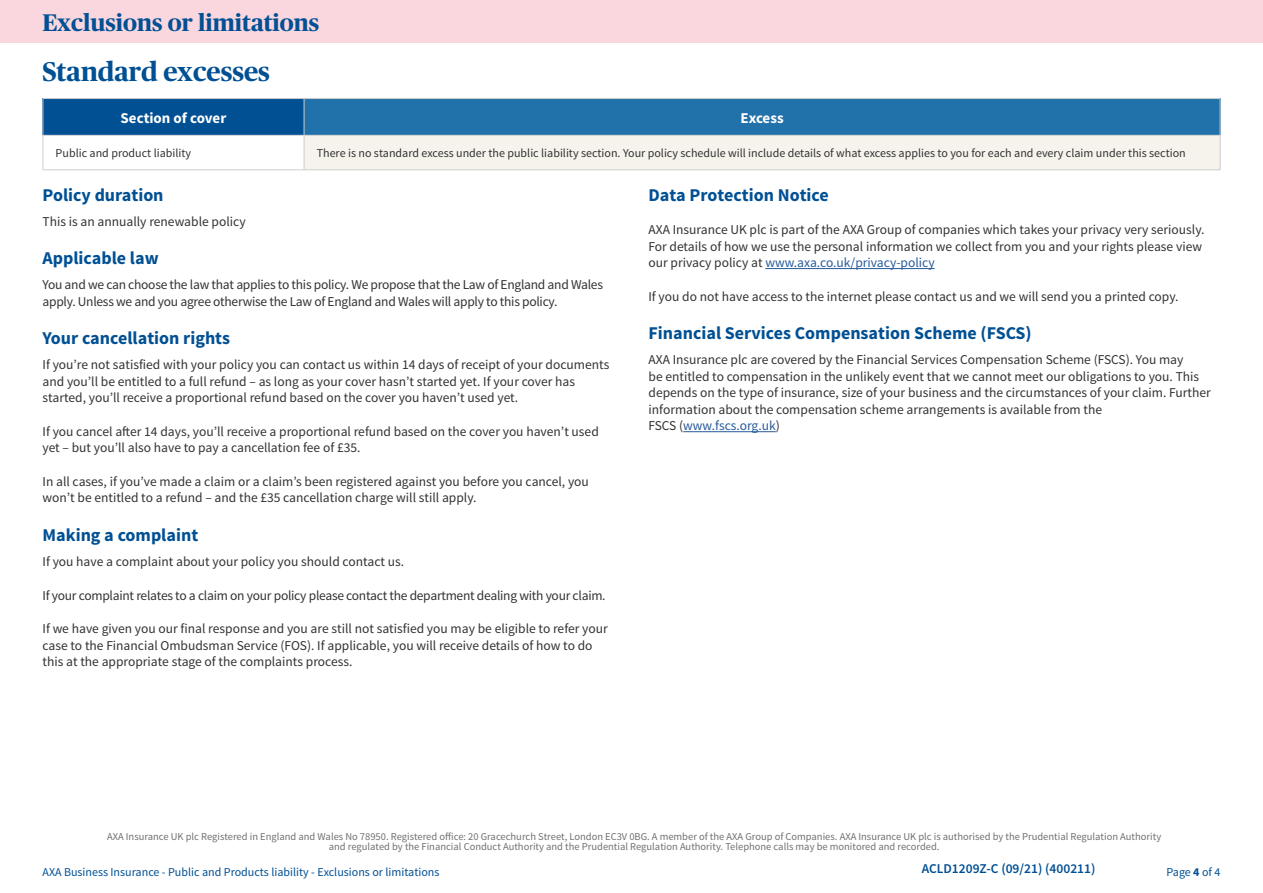
<style>
.page{position:relative;width:1263px;height:893px;background:#fff}
.page>*{position:absolute;margin:0;border:0;box-sizing:border-box;transform-origin:0 0}
.t1{font:700 27px "Publico Headline";color:#015094}
.t2{font:700 24px "Publico Headline";color:#015094}
.t3{font:700 18px "Source Sans Pro";color:#015094}
.t4{font:700 15px "Source Sans Pro";color:#fff}
.t5{font:13.5px/16.5px "Source Sans Pro";color:#333232}
.t6{font:13.5px/16.5px "Source Sans Pro";letter-spacing:-.02em;color:#333232}
.t7{font:600 13.5px "Source Sans Pro";color:#004f94}
.t8{font:12px "Source Sans Pro";color:#333232}
.t9{font:12px "Source Sans Pro";color:#015094}
.t10{font:10.5px/10.5px "Source Sans Pro";color:#333232;text-align:center}
.s1{color:#265a9b}
.s2{font-weight:700}
</style>
<div class="page">
<div style="left:0;top:0;width:1263px;height:43px;background:#fad6de"></div>
<hr style="left:765px;top:268px;width:170px;height:1px;background:#265a9b">
<hr style="left:683px;top:431px;width:93px;height:1px;background:#265a9b">
<div style="left:43px;top:99px;width:261px;height:36px;background:#015094"></div>
<div style="left:304px;top:99px;width:916px;height:36px;background:#2171aa"></div>
<div style="left:304px;top:135px;width:916px;height:35px;background:#f6f3ed"></div>
<hr style="left:43px;top:98px;width:261px;height:1px;background:#cfcecf">
<hr style="left:304px;top:98px;width:916px;height:1px;background:#cfcecf">
<hr style="left:43px;top:135px;width:261px;height:1px;background:#cfcecf">
<hr style="left:304px;top:135px;width:916px;height:1px;background:#cfcecf">
<hr style="left:43px;top:169px;width:261px;height:1px;background:#cfcecf">
<hr style="left:304px;top:169px;width:916px;height:1px;background:#cfcecf">
<hr style="left:304px;top:136px;width:1px;height:33px;background:#cfcecf">
<hr style="left:1220px;top:136px;width:1px;height:33px;background:#cfcecf">
<hr style="left:43px;top:99px;width:1px;height:36px;background:#cfcecf">
<hr style="left:304px;top:99px;width:1px;height:36px;background:#cfcecf">
<hr style="left:1220px;top:99px;width:1px;height:36px;background:#cfcecf">
<hr style="left:43px;top:136px;width:1px;height:33px;background:#cfcecf">
<h2 class="t2" style="left:43px;top:5px;width:278px">Exclusions or limitations</h2>
<h1 class="t1" style="left:43px;top:52px;width:229px">Standard excesses</h1>
<p class="t4" style="left:121px;top:108px;width:107px">Section of cover</p>
<p class="t4" style="left:740px;top:108px;width:45px">Excess</p>
<p class="t8" style="left:56px;top:146px;width:137px">Public and product liability</p>
<p class="t8" style="left:317px;top:146px;width:870px">There is no standard excess under the public liability section. Your policy schedule will include details of what excess applies to you for each and every claim under this section</p>
<h3 class="t3" style="left:43px;top:183px;width:123px">Policy duration</h3>
<p class="t5" style="left:43px;top:213px;width:205px">This is an annually renewable policy</p>
<h3 class="t3" style="left:43px;top:247px;width:118px">Applicable law</h3>
<p class="t6" style="left:43px;top:277px;width:562px">You and we can choose the law that applies to this policy. We propose that the Law of England and Wales apply. Unless we and you agree otherwise the Law of England and Wales will apply to this policy.</p>
<h3 class="t3" style="left:43px;top:327px;width:189px">Your cancellation rights</h3>
<p class="t5" style="left:43px;top:357px;width:568px">If you’re not satisfied with your policy you can contact us within 14 days of receipt of your documents and you’ll be entitled to a full refund – as long as your cover hasn’t started yet. If your cover has started, you’ll receive a proportional refund based on the cover you haven’t used yet.</p>
<p class="t5" style="left:43px;top:423px;width:558px">If you cancel after 14 days, you’ll receive a proportional refund based on the cover you haven’t used yet – but you’ll also have to pay a cancellation fee of £35.</p>
<p class="t5" style="left:43px;top:473px;width:548px">In all cases, if you’ve made a claim or a claim’s been registered against you before you cancel, you won’t be entitled to a refund – and the £35 cancellation charge will still apply.</p>
<h3 class="t3" style="left:43px;top:524px;width:157px">Making a complaint</h3>
<p class="t5" style="left:43px;top:554px;width:363px">If you have a complaint about your policy you should contact us.</p>
<p class="t6" style="left:43px;top:587px;width:565px">If your complaint relates to a claim on your policy please contact the department dealing with your claim.</p>
<p class="t5" style="left:43px;top:621px;width:567px">If we have given you our final response and you are still not satisfied you may be eligible to refer your case to the Financial Ombudsman Service (FOS). If applicable, you will receive details of how to do this at the appropriate stage of the complaints process.</p>
<h3 class="t3" style="left:648px;top:183px;width:182px">Data Protection Notice</h3>
<p class="t5" style="left:648px;top:222px;width:558px">AXA Insurance UK plc is part of the AXA Group of companies which takes your privacy very seriously.<br>For details of how we use the personal information we collect from you and your rights please view our privacy policy at <span class="s1">www.axa.co.uk/privacy-policy</span></p>
<p class="t5" style="left:648px;top:288px;width:532px">If you do not have access to the internet please contact us and we will send you a printed copy.</p>
<h3 class="t3" style="left:648px;top:322px;width:385px">Financial Services Compensation Scheme (FSCS)</h3>
<p class="t5" style="left:648px;top:352px;width:564px">AXA Insurance plc are covered by the Financial Services Compensation Scheme (FSCS). You may<br>be entitled to compensation in the unlikely event that we cannot meet our obligations to you. This depends on the type of insurance, size of your business and the circumstances of your claim. Further information about the compensation scheme arrangements is available from the<br>FSCS (<span class="s1">www.fscs.org.uk</span>)</p>
<p class="t10" style="left:107px;top:831px;width:1056px">AXA Insurance UK plc Registered in England and Wales No 78950. Registered office: 20 Gracechurch Street, London EC3V 0BG. A member of the AXA Group of Companies. AXA Insurance UK plc is authorised by the Prudential Regulation Authority and regulated by the Financial Conduct Authority and the Prudential Regulation Authority. Telephone calls may be monitored and recorded.</p>
<p class="t7" style="left:922px;top:860px;width:175px">ACLD1209Z-C (09/21) (400211)</p>
<p class="t9" style="left:43px;top:865px;width:398px">AXA Business Insurance - Public and Products liability - Exclusions or limitations</p>
<p class="t9" style="left:1166px;top:865px;width:55px">Page <span class="s2">4</span> of 4</p>
</div>
